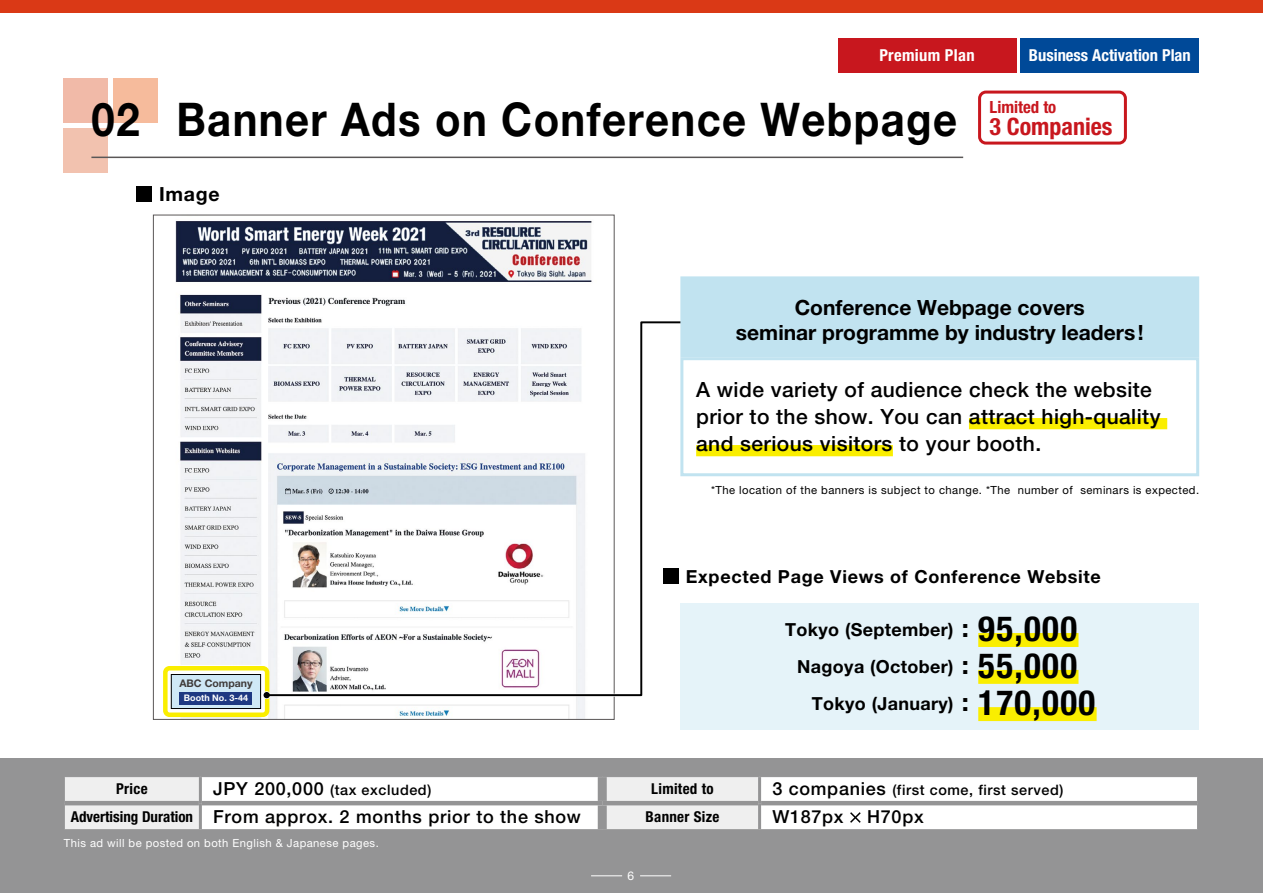
<style>
.page{position:relative;width:1263px;height:893px;background:#fff}
.page>*{position:absolute;margin:0;border:0;box-sizing:border-box;transform-origin:0 0}
.t1{font:700 46.5px "Helvetica Neue LT Std";letter-spacing:.035em;color:#000;scale:.9 1}
.t2{font:700 condensed 24px "Helvetica Neue LT Std";color:#c8171e}
.t3{font:500 21px/27px "Helvetica Neue LT Std";letter-spacing:.02em;color:#000}
.t4{font:700 21px/25.5px "Helvetica Neue LT Std";color:#000;text-align:center}
.t5{font:700 19.5px "Helvetica Neue LT Std";letter-spacing:.04em;color:#000}
.t6{font:700 18px "Helvetica Neue LT Std";letter-spacing:.02em;color:#000}
.t7{font:500 18px "Helvetica Neue LT Std";letter-spacing:.04em;color:#000}
.t8{font:700 18px "Helvetica Neue LT Std";letter-spacing:.04em;color:#000}
.t9{font:700 condensed 16.8px "Helvetica Neue LT Std";color:#c8171e}
.t10{font:700 condensed 16.5px "Helvetica Neue LT Std";color:#fff}
.t11{font:700 condensed 16.5px "Helvetica Neue LT Std";letter-spacing:.02em;color:#fff}
.t12{font:700 condensed 15px "Helvetica Neue LT Std";letter-spacing:.02em;color:#000}
.t13{font:500 14.4px "Helvetica Neue LT Std";letter-spacing:.04em;color:#000}
.t14{font:12px "Helvetica Neue LT Std";color:#fff}
.t15{font:11.25px "Helvetica Neue LT Std";letter-spacing:.04em;color:#000}
.t16{font:11.25px "Helvetica Neue LT Std";letter-spacing:.04em;color:#fff}
.t17{font:700 10.5px "Helvetica Neue LT Std";color:#3f3b3a}
.t18{font:700 9px "Helvetica Neue LT Std";color:#fff}
.s1{font-size:25.5px}
.s2{font-stretch:condensed;font-size:34.8px}
.s3{font-size:18px}
.s4{font-weight:700;font-stretch:condensed;font-size:15px}
</style>
<div class="page">
<div style="left:0;top:0;width:1263px;height:13px;background:#da3916"></div>
<div style="left:113px;top:79px;width:44px;height:44px;background:#f6bb9c"></div>
<div style="left:64px;top:79px;width:44px;height:44px;background:#f1baa8"></div>
<div style="left:64px;top:128px;width:44px;height:44px;background:#f2c2af"></div>
<img style="left:175px;top:221px;width:417px;height:497px">
<div style="left:165px;top:668px;width:102px;height:47px;background:#fff;border-radius:4px"></div>
<div style="left:163px;top:666px;width:106px;height:51px;border:4px solid #faee00;border-radius:4px"></div>
<div style="left:263px;top:691px;width:8px;height:8px;border:2px solid #fff;border-radius:50%"></div>
<svg style="left:265px;top:320px;width:431px;height:377px"></svg>
<svg style="left:264px;top:692px;width:6px;height:6px"></svg>
<div style="left:0;top:758px;width:1263px;height:135px;background:#949495"></div>
<hr style="left:591px;top:875px;width:31px;height:1px;background:#fff">
<hr style="left:640px;top:875px;width:31px;height:1px;background:#fff">
<div style="left:1020px;top:38px;width:179px;height:34px;background:#004998"></div>
<div style="left:838px;top:38px;width:178px;height:34px;background:#c8171e"></div>
<div style="left:682px;top:278px;width:516px;height:78px;background:#c1e3f0"></div>
<div style="left:680px;top:276px;width:519px;height:81px;border:3px solid #c1e3f0"></div>
<div style="left:136px;top:186px;width:16px;height:16px;background:#000"></div>
<div style="left:663px;top:568px;width:16px;height:16px;background:#000"></div>
<div style="left:761px;top:777px;width:436px;height:52px;background:#fff"></div>
<svg style="left:64px;top:777px;width:694px;height:52px;background:#f6f6f6"></svg>
<div style="left:598px;top:777px;width:9px;height:24px;background:#949495"></div>
<div style="left:598px;top:805px;width:9px;height:24px;background:#949495"></div>
<hr style="left:65px;top:801px;width:134px;height:4px;background:#949495">
<hr style="left:202px;top:801px;width:400px;height:4px;background:#949495">
<hr style="left:602px;top:801px;width:156px;height:4px;background:#949495">
<hr style="left:761px;top:801px;width:436px;height:4px;background:#949495">
<hr style="left:199px;top:777px;width:3px;height:26px;background:#949495">
<hr style="left:199px;top:803px;width:3px;height:26px;background:#949495">
<svg style="left:848px;top:811px;width:14px;height:13px"></svg>
<hr style="left:91px;top:157px;width:872px;height:1px;background:#5a5757">
<div style="left:682px;top:359px;width:516px;height:116px;background:#fff"></div>
<div style="left:969px;top:418px;width:198px;height:11px;background:#faee00"></div>
<div style="left:696px;top:445px;width:197px;height:11px;background:#faee00"></div>
<div style="left:680px;top:357px;width:519px;height:119px;border:3px solid #c1e3f0"></div>
<div style="left:171px;top:674px;width:90px;height:34px;background:#cfe8f6"></div>
<div style="left:180px;top:692px;width:72px;height:13px;background:#1e3882"></div>
<div style="left:171px;top:674px;width:90px;height:35px;border:1px solid #000"></div>
<div style="left:978px;top:91px;width:149px;height:54px;border:3px solid #c8171e;border-radius:6px"></div>
<div style="left:680px;top:603px;width:519px;height:127px;background:#e5f3f9"></div>
<div style="left:978px;top:633px;width:100px;height:14px;background:#faee00"></div>
<div style="left:978px;top:670px;width:100px;height:14px;background:#faee00"></div>
<div style="left:978px;top:707px;width:118px;height:14px;background:#faee00"></div>
<p class="t11" style="left:879px;top:45px;width:97px">Premium Plan</p>
<p class="t10" style="left:1029px;top:45px;width:163px">Business Activation Plan</p>
<h1 class="t1" style="left:91px;top:91px;width:963px">02 Banner Ads on Conference Webpage</h1>
<p class="t5" style="left:159px;top:182px;width:62px">Image</p>
<p class="t9" style="left:989px;top:97px;width:68px">Limited to</p>
<p class="t2" style="left:989px;top:111px;width:124px">3 Companies</p>
<p class="t4" style="left:736px;top:294px;width:409px">Conference Webpage covers<br>seminar programme by industry leaders!</p>
<p class="t3" style="left:696px;top:375px;width:466px">A wide variety of audience check the website prior to the show. You can attract high-quality and serious visitors to your booth.</p>
<p class="t15" style="left:711px;top:483px;width:490px">*The location of the banners is subject to change. *The number of seminars is expected.</p>
<p class="t17" style="left:179px;top:677px;width:75px">ABC Company</p>
<p class="t18" style="left:184px;top:692px;width:66px">Booth No. 3-44</p>
<p class="t8" style="left:686px;top:565px;width:417px">Expected Page Views of Conference Website</p>
<p class="t6" style="left:785px;top:618px;width:293px">Tokyo (September) <span class="s1">:</span> <span class="s2">95,000</span></p>
<p class="t6" style="left:797px;top:655px;width:281px">Nagoya (October) <span class="s1">:</span> <span class="s2">55,000</span></p>
<p class="t6" style="left:812px;top:692px;width:285px">Tokyo (January) <span class="s1">:</span> <span class="s2">170,000</span></p>
<p class="t12" style="left:116px;top:779px;width:33px">Price</p>
<p class="t13" style="left:213px;top:781px;width:220px"><span class="s3">JPY 200,000</span> (tax excluded)</p>
<p class="t12" style="left:651px;top:779px;width:64px">Limited to</p>
<p class="t13" style="left:772px;top:781px;width:293px"><span class="s3">3 companies</span> (first come, first served)</p>
<p class="t7" style="left:71px;top:806px;width:512px"><span class="s4">Advertising Duration</span> From approx. 2 months prior to the show</p>
<p class="t12" style="left:645px;top:808px;width:75px">Banner Size</p>
<p class="t7" style="left:772px;top:806px;width:73px">W187px</p>
<p class="t7" style="left:867px;top:806px;width:58px">H70px</p>
<p class="t16" style="left:64px;top:836px;width:317px">This ad will be posted on both English &amp; Japanese pages.</p>
<p class="t14" style="left:627px;top:868px;width:8px">6</p>
</div>
